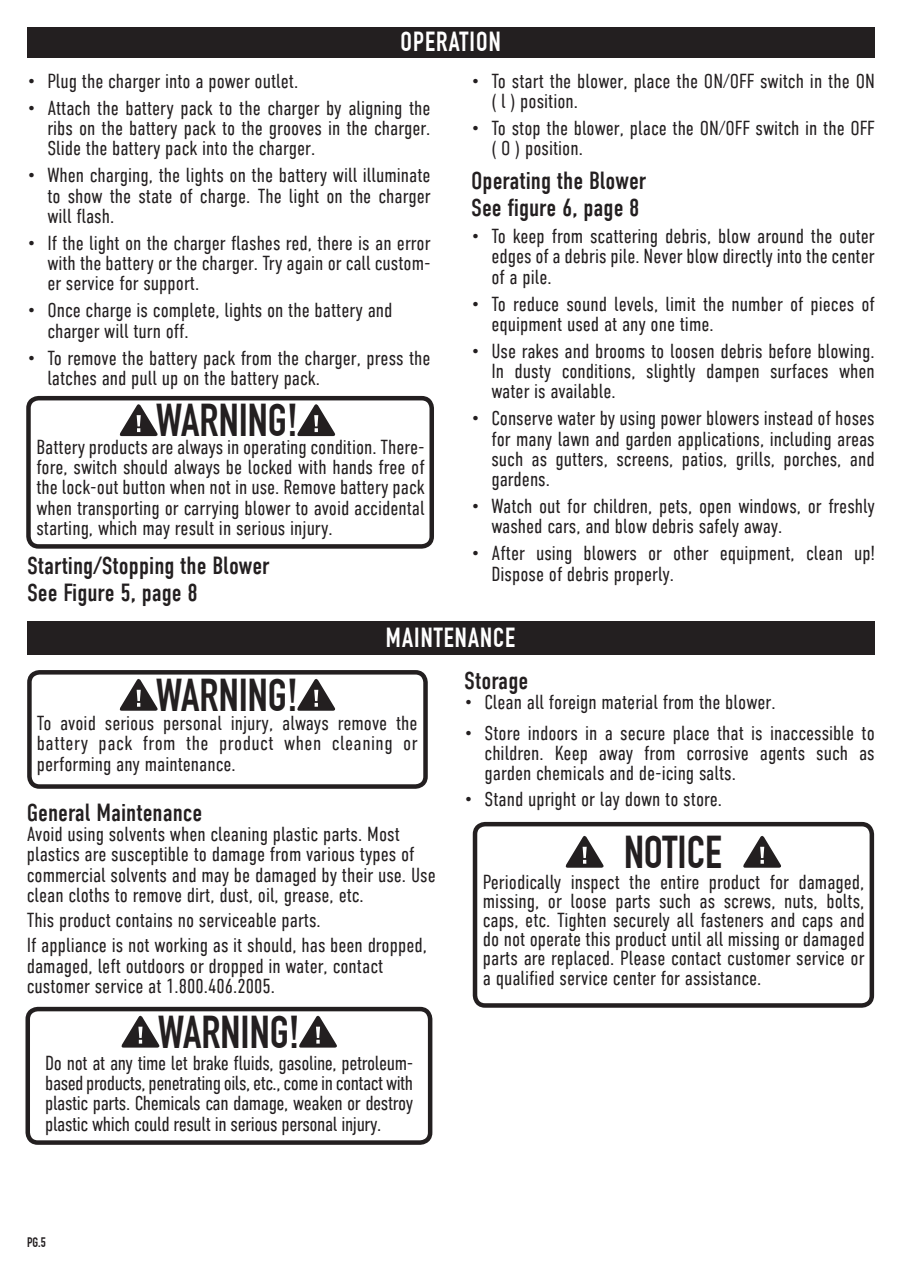
<style>
.page{position:relative;width:922px;height:1286px;background:#fff}
.page>*{position:absolute;margin:0;border:0;box-sizing:border-box;transform-origin:0 0}
.Warning{font:700 45px "DIN Condensed";color:#231f20}
.Headers{font:700 27px "DIN Condensed";letter-spacing:.04em;color:#fff}
.Bulleted_List_Copy{font:24.75px "DIN Condensed";color:#231f20}
.Warning_text{font:300 20.25px/20.2px "DIN Condensed";color:#231f20;text-align:justify}
.Warning_Text{font:300 20.25px/20.2px "DIN Condensed";letter-spacing:-.02em;color:#231f20;text-align:justify}
.t1{font:700 13.5px "DIN Condensed";color:#231f20}
</style>
<div class="page">
<div style="left:27px;top:670px;width:400px;height:119px;border:4px solid #231f20;border-radius:10px"></div>
<div style="left:27px;top:27px;width:847px;height:30px;background:#231f20"></div>
<div style="left:26px;top:396px;width:408px;height:153px;border:4px solid #231f20;border-radius:10px"></div>
<div style="left:27px;top:622px;width:847px;height:33px;background:#231f20"></div>
<div style="left:472px;top:822px;width:402px;height:186px;border:4px solid #231f20;border-radius:10px"></div>
<div style="left:25px;top:1007px;width:407px;height:138px;border:4px solid #231f20;border-radius:10px"></div>
<svg style="left:299px;top:1015px;width:38px;height:33px"></svg>
<svg style="left:121px;top:1015px;width:39px;height:33px"></svg>
<svg style="left:297px;top:678px;width:39px;height:33px"></svg>
<svg style="left:119px;top:678px;width:39px;height:33px"></svg>
<svg style="left:743px;top:835px;width:38px;height:33px"></svg>
<svg style="left:565px;top:835px;width:39px;height:33px"></svg>
<svg style="left:297px;top:404px;width:39px;height:32px"></svg>
<svg style="left:119px;top:404px;width:39px;height:32px"></svg>
<p class="Headers" style="left:400px;top:26px;width:102px">OPERATION</p>
<p class="Warning_text" style="left:27px;top:71px;width:273px">• Plug the charger into a power outlet.</p>
<p class="Warning_text" style="left:47px;top:98px;width:385px;text-indent:-20px">• Attach the battery pack to the charger by aligning the ribs on the battery pack to the grooves in the charger.<br>Slide the battery pack into the charger.</p>
<p class="Warning_text" style="left:47px;top:165px;width:385px;text-indent:-20px">• When charging, the lights on the battery will illuminate to show the state of charge. The light on the charger will flash.</p>
<p class="Warning_text" style="left:47px;top:233px;width:385px;text-indent:-20px">• If the light on the charger flashes red, there is an error with the battery or the charger. Try again or call custom&shy;er service for support.</p>
<p class="Warning_text" style="left:47px;top:300px;width:346px;text-indent:-20px">• Once charge is complete, lights on the battery and charger will turn off.</p>
<p class="Warning_text" style="left:47px;top:348px;width:385px;text-indent:-20px">• To remove the battery pack from the charger, press the latches and pull up on the battery pack.</p>
<p class="Warning" style="left:156px;top:394px;width:143px">WARNING!</p>
<p class="Warning_text" style="left:36px;top:437px;width:390px">Battery products are always in operating condition. There&shy;fore, switch should always be locked with hands free of the lock-out button when not in use. Remove battery pack when transporting or carrying blower to avoid accidental starting, which may result in serious injury.</p>
<p class="Bulleted_List_Copy" style="left:27px;top:551px;width:244px">Starting/Stopping the Blower</p>
<p class="Bulleted_List_Copy" style="left:27px;top:578px;width:172px">See Figure 5, page 8</p>
<p class="Warning_text" style="left:491px;top:71px;width:385px;text-indent:-20px">• To start the blower, place the ON/OFF switch in the ON ( l ) position.</p>
<p class="Warning_text" style="left:491px;top:118px;width:385px;text-indent:-20px">• To stop the blower, place the ON/OFF switch in the OFF ( O ) position.</p>
<p class="Bulleted_List_Copy" style="left:471px;top:167px;width:176px">Operating the Blower</p>
<p class="Bulleted_List_Copy" style="left:471px;top:194px;width:170px">See figure 6, page 8</p>
<p class="Warning_text" style="left:491px;top:226px;width:385px;text-indent:-20px">• To keep from scattering debris, blow around the outer edges of a debris pile. Never blow directly into the center of a pile.</p>
<p class="Warning_text" style="left:491px;top:294px;width:385px;text-indent:-20px">• To reduce sound levels, limit the number of pieces of equipment used at any one time.</p>
<p class="Warning_text" style="left:491px;top:341px;width:385px;text-indent:-20px">• Use rakes and brooms to loosen debris before blowing.<br>In dusty conditions, slightly dampen surfaces when water is available.</p>
<p class="Warning_text" style="left:491px;top:408px;width:385px;text-indent:-20px">• Conserve water by using power blowers instead of hoses for many lawn and garden applications, including areas such as gutters, screens, patios, grills, porches, and gardens.</p>
<p class="Warning_text" style="left:491px;top:496px;width:385px;text-indent:-20px">• Watch out for children, pets, open windows, or freshly washed cars, and blow debris safely away.</p>
<p class="Warning_text" style="left:491px;top:543px;width:385px;text-indent:-20px">• After using blowers or other equipment, clean up!<br>Dispose of debris properly.</p>
<p class="Headers" style="left:386px;top:621px;width:131px">MAINTENANCE</p>
<p class="Warning" style="left:156px;top:669px;width:143px">WARNING!</p>
<p class="Warning_text" style="left:37px;top:713px;width:382px">To avoid serious personal injury, always remove the battery pack from the product when cleaning or performing any maintenance.</p>
<p class="Bulleted_List_Copy" style="left:27px;top:798px;width:177px">General Maintenance</p>
<p class="Warning_text" style="left:27px;top:824px;width:410px;text-align:left">Avoid using solvents when cleaning plastic parts. Most plastics are susceptible to damage from various types of commercial solvents and may be damaged by their use. Use clean cloths to remove dirt, dust, oil, grease, etc.</p>
<p class="Warning_text" style="left:27px;top:910px;width:296px">This product contains no serviceable parts.</p>
<p class="Warning_text" style="left:27px;top:935px;width:402px;text-align:left">If appliance is not working as it should, has been dropped, damaged, left outdoors or dropped in water, contact customer service at 1.800.406.2005.</p>
<p class="Warning" style="left:158px;top:1005px;width:143px">WARNING!</p>
<p class="Warning_Text" style="left:45px;top:1053px;width:369px">Do not at any time let brake fluids, gasoline, petroleum&shy;based products, penetrating oils, etc., come in contact with plastic parts. Chemicals can damage, weaken or destroy plastic which could result in serious personal injury.</p>
<p class="Bulleted_List_Copy" style="left:464px;top:667px;width:65px">Storage</p>
<p class="Warning_text" style="left:464px;top:692px;width:313px">• Clean all foreign material from the blower.</p>
<p class="Warning_text" style="left:484px;top:723px;width:392px;text-indent:-20px">• Store indoors in a secure place that is inaccessible to children. Keep away from corrosive agents such as garden chemicals and de-icing salts.</p>
<p class="Warning_text" style="left:464px;top:789px;width:259px">• Stand upright or lay down to store.</p>
<p class="Warning" style="left:624px;top:826px;width:99px">NOTICE</p>
<p class="Warning_text" style="left:483px;top:872px;width:383px;line-height:19.1px">Periodically inspect the entire product for damaged, missing, or loose parts such as screws, nuts, bolts, caps, etc. Tighten securely all fasteners and caps and do not operate this product until all missing or damaged parts are replaced. Please contact customer service or a qualified service center for assistance.</p>
<p class="t1" style="left:27px;top:1234px;width:20px">PG.5</p>
</div>
